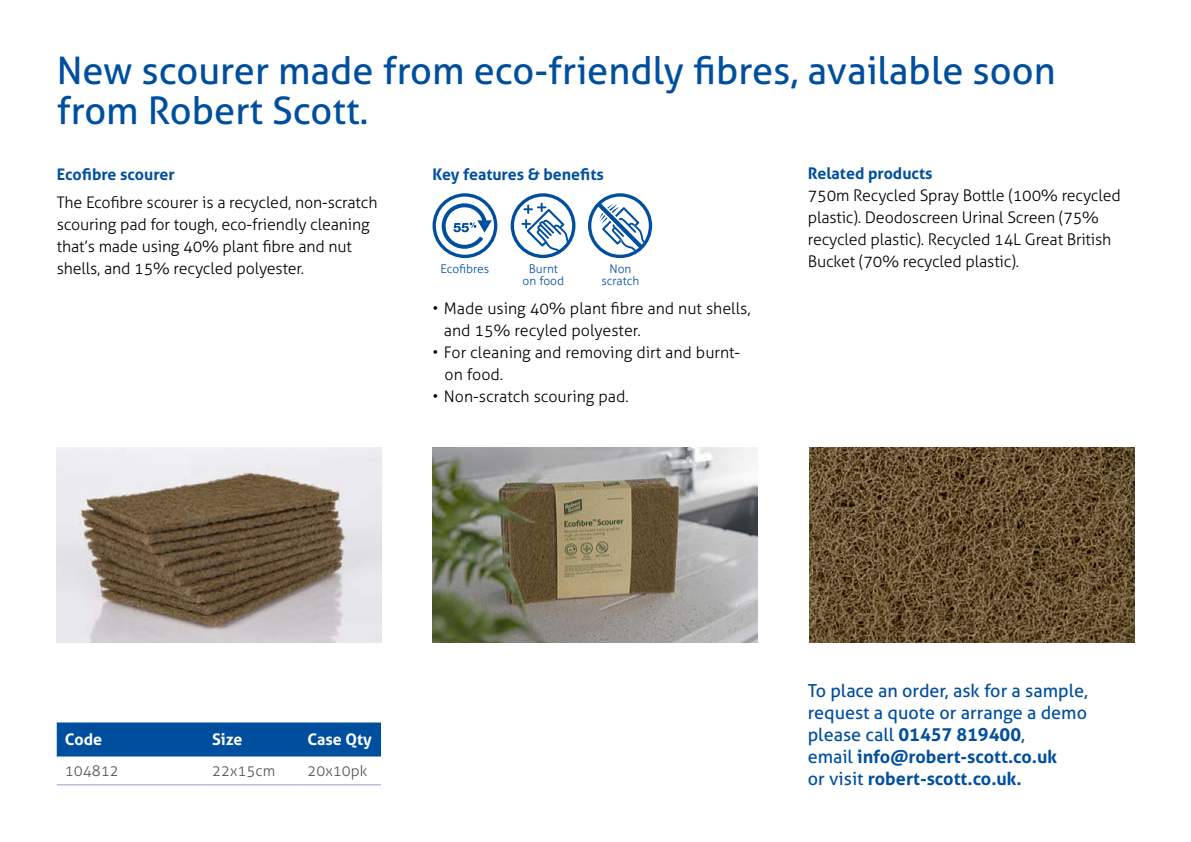
<style>
.page{position:relative;width:1191px;height:842px;background:#fff}
.page>*{position:absolute;margin:0;border:0;box-sizing:border-box;transform-origin:0 0}
.t1{font:38px/40px "Aller";color:#004f9f}
.t2{font:18px/22px "Aller";color:#004f9f}
.t3{font:300 16px/22px "Aller";letter-spacing:-.01em;color:#000}
.t4{font:700 16px "Aller";color:#004f9f}
.t5{font:700 16px "Aller";color:#fff}
.t6{font:300 15px "Aller";color:#575756}
.t7{font:300 12px/12px "Aller";color:#004f9f;text-align:center}
.s1{font-weight:700}
</style>
<div class="page">
<div style="left:57px;top:722px;width:324px;height:34px;background:#004f9f"></div>
<hr style="left:57px;top:784px;width:147px;height:1px;background:#979acd">
<hr style="left:204px;top:784px;width:95px;height:1px;background:#979acd">
<hr style="left:299px;top:784px;width:82px;height:1px;background:#979acd">
<svg style="left:432px;top:193px;width:65px;height:65px"></svg>
<svg style="left:510px;top:193px;width:65px;height:65px"></svg>
<svg style="left:588px;top:193px;width:64px;height:65px"></svg>
<img style="left:57px;top:447px;width:325px;height:195px">
<img style="left:432px;top:447px;width:325px;height:195px">
<img style="left:810px;top:447px;width:324px;height:195px">
<h1 class="t1" style="left:57px;top:50px;width:1000px">New scourer made from eco-friendly fibres, available soon from Robert Scott.</h1>
<p class="t4" style="left:57px;top:165px;width:120px">Ecofibre scourer</p>
<p class="t3" style="left:57px;top:191px;width:322px">The Ecofibre scourer is a recycled, non-scratch scouring pad for tough, eco-friendly cleaning that’s made using 40% plant fibre and nut shells, and 15% recycled polyester.</p>
<p class="t4" style="left:432px;top:165px;width:173px">Key features &amp; benefits</p>
<p class="t7" style="left:440px;top:262px;width:50px">Ecofibres</p>
<p class="t7" style="left:522px;top:262px;width:43px">Burnt on food</p>
<p class="t7" style="left:601px;top:262px;width:40px">Non scratch</p>
<p class="t3" style="left:444px;top:297px;width:308px;text-indent:-11px">• Made using 40% plant fibre and nut shells, and 15% recyled polyester.</p>
<p class="t3" style="left:444px;top:341px;width:297px;text-indent:-12px">• For cleaning and removing dirt and burnt&shy;on food.</p>
<p class="t3" style="left:432px;top:385px;width:198px">• Non-scratch scouring pad.</p>
<p class="t4" style="left:808px;top:163px;width:126px">Related products</p>
<p class="t3" style="left:808px;top:184px;width:314px">750m Recycled Spray Bottle (100% recycled plastic). Deodoscreen Urinal Screen (75% recycled plastic). Recycled 14L Great British Bucket (70% recycled plastic).</p>
<p class="t5" style="left:65px;top:730px;width:39px">Code</p>
<p class="t5" style="left:212px;top:730px;width:32px">Size</p>
<p class="t5" style="left:307px;top:730px;width:66px">Case Qty</p>
<p class="t6" style="left:65px;top:762px;width:55px">104812</p>
<p class="t6" style="left:212px;top:762px;width:65px">22x15cm</p>
<p class="t6" style="left:307px;top:762px;width:61px">20x10pk</p>
<p class="t2" style="left:807px;top:680px;width:282px">To place an order, ask for a sample, request a quote or arrange a demo please call <span class="s1">01457 819400</span>,<br>email <span class="s1">info@robert-scott.co.uk<br></span>or visit <span class="s1">robert-scott.co.uk.</span></p>
</div>
